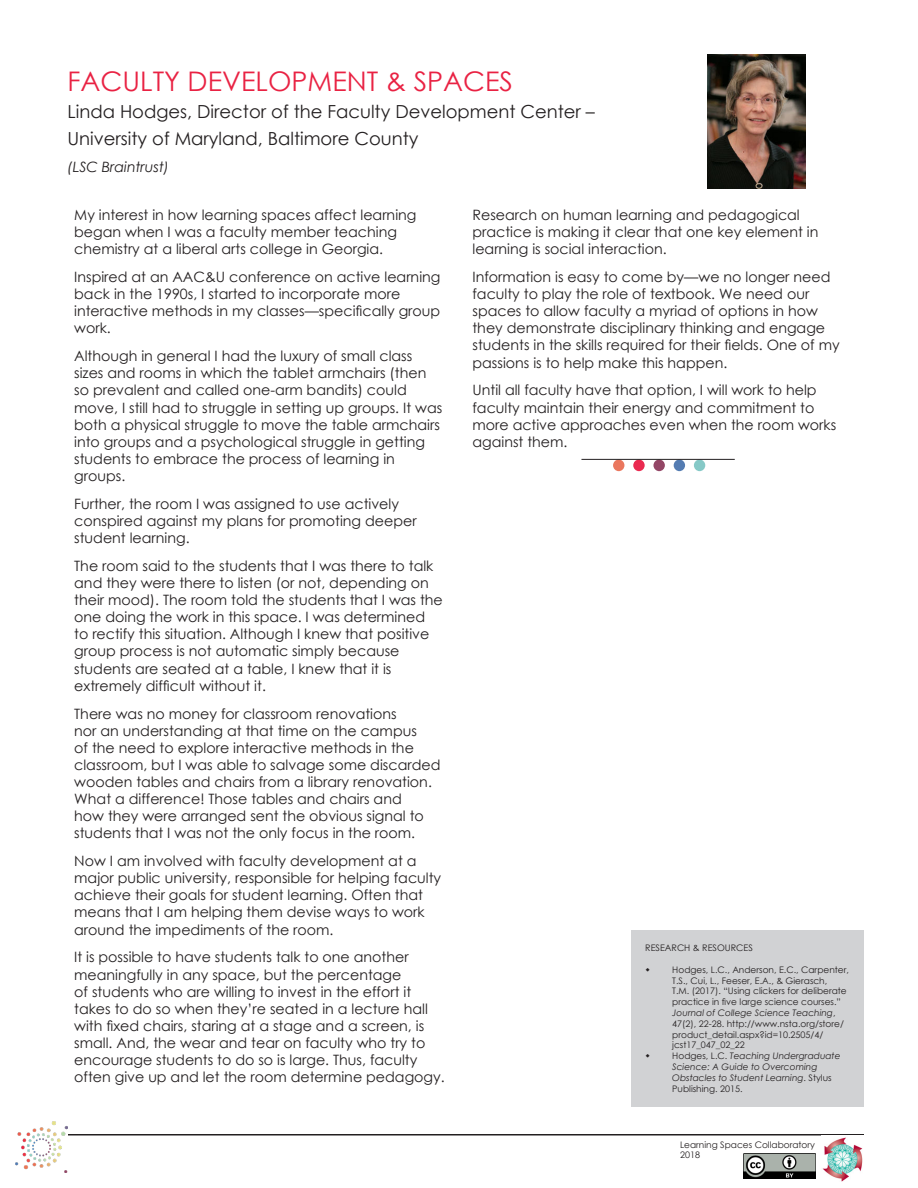
<style>
.page{position:relative;width:918px;height:1188px;background:#fff}
.page>*{position:absolute;margin:0;border:0;box-sizing:border-box;transform-origin:0 0}
.Title_-_First_Page{font:27px "Century Gothic";color:#e92243}
.Title_-_First_Page-2{font:18px/27px "Century Gothic";color:#231f20}
.Body_Text{font:14.25px/17.1px "Century Gothic";color:#231f20}
.Title_-_First_Page-3{font:italic 14.25px "Century Gothic";color:#231f20}
.Body_Text-2{font:9px/10.8px "Century Gothic";color:#231f20}
.t1{font:italic 9px/10.8px "Century Gothic";color:#231f20}
.s1{font-style:italic}
.s2{font-style:normal}
</style>
<div class="page">
<hr style="left:54px;top:1134px;width:810px;height:2px;background:#231f20">
<img style="left:822px;top:1137px;width:41px;height:45px">
<img style="left:743px;top:1153px;width:73px;height:26px">
<img style="left:15px;top:1122px;width:53px;height:51px">
<img style="left:707px;top:54px;width:99px;height:135px">
<div style="left:633px;top:460px;width:12px;height:11px;background:#ea2a50;border-radius:50%"></div>
<div style="left:613px;top:460px;width:11px;height:11px;background:#ea775e;border-radius:50%"></div>
<div style="left:653px;top:460px;width:12px;height:11px;background:#934666;border-radius:50%"></div>
<div style="left:674px;top:460px;width:11px;height:11px;background:#547cb2;border-radius:50%"></div>
<div style="left:694px;top:460px;width:11px;height:11px;background:#86c9c7;border-radius:50%"></div>
<hr style="left:581px;top:459px;width:154px;height:1px;background:#231f20">
<div style="left:632px;top:931px;width:232px;height:176px;background:#d1d2d4"></div>
<p class="Title_-_First_Page" style="left:68px;top:63px;width:447px">FACULTY DEVELOPMENT &amp; SPACES</p>
<p class="Title_-_First_Page-2" style="left:68px;top:98px;width:529px">Linda Hodges, Director of the Faculty Development Center –<br>University of Maryland, Baltimore County</p>
<p class="Title_-_First_Page-3" style="left:68px;top:157px;width:103px">(LSC Braintrust)</p>
<p class="Body_Text" style="left:74px;top:206px;width:344px">My interest in how learning spaces affect learning began when I was a faculty member teaching chemistry at a liberal arts college in Georgia.</p>
<p class="Body_Text" style="left:74px;top:268px;width:368px">Inspired at an AAC&amp;U conference on active learning back in the 1990s, I started to incorporate more interactive methods in my classes—specifically group work.</p>
<p class="Body_Text" style="left:74px;top:347px;width:370px">Although in general I had the luxury of small class sizes and rooms in which the tablet armchairs (then so prevalent and called one-arm bandits) could move, I still had to struggle in setting up groups. It was both a physical struggle to move the table armchairs into groups and a psychological struggle in getting students to embrace the process of learning in groups.</p>
<p class="Body_Text" style="left:74px;top:495px;width:344px">Further, the room I was assigned to use actively conspired against my plans for promoting deeper student learning.</p>
<p class="Body_Text" style="left:74px;top:557px;width:370px">The room said to the students that I was there to talk and they were there to listen (or not, depending on their mood). The room told the students that I was the one doing the work in this space. I was determined to rectify this situation. Although I knew that positive group process is not automatic simply because students are seated at a table, I knew that it is extremely difficult without it.</p>
<p class="Body_Text" style="left:74px;top:705px;width:368px">There was no money for classroom renovations<br>nor an understanding at that time on the campus<br>of the need to explore interactive methods in the classroom, but I was able to salvage some discarded wooden tables and chairs from a library renovation.<br>What a difference! Those tables and chairs and<br>how they were arranged sent the obvious signal to students that I was not the only focus in the room.</p>
<p class="Body_Text" style="left:74px;top:852px;width:368px">Now I am involved with faculty development at a major public university, responsible for helping faculty achieve their goals for student learning. Often that means that I am helping them devise ways to work around the impediments of the room.</p>
<p class="Body_Text" style="left:74px;top:949px;width:372px">It is possible to have students talk to one another meaningfully in any space, but the percentage<br>of students who are willing to invest in the effort it takes to do so when they’re seated in a lecture hall with fixed chairs, staring at a stage and a screen, is small. And, the wear and tear on faculty who try to encourage students to do so is large. Thus, faculty often give up and let the room determine pedagogy.</p>
<p class="Body_Text" style="left:472px;top:206px;width:347px">Research on human learning and pedagogical practice is making it clear that one key element in learning is social interaction.</p>
<p class="Body_Text" style="left:472px;top:268px;width:369px">Information is easy to come by—we no longer need faculty to play the role of textbook. We need our spaces to allow faculty a myriad of options in how they demonstrate disciplinary thinking and engage students in the skills required for their fields. One of my passions is to help make this happen.</p>
<p class="Body_Text" style="left:472px;top:382px;width:365px">Until all faculty have that option, I will work to help faculty maintain their energy and commitment to more active approaches even when the room works against them.</p>
<p class="Body_Text-2" style="left:645px;top:942px;width:109px">RESEARCH &amp; RESOURCES</p>
<p class="Body_Text-2" style="left:672px;top:964px;width:178px">Hodges, L.C., Anderson, E.C., Carpenter, T.S., Cui, L., Feeser, E.A., &amp; Gierasch,<br>T.M. (2017). “Using clickers for deliberate practice in five large science courses.” <span class="s1">Journal of College Science Teaching</span>, 47(2), 22-28. http://www.nsta.org/store/ product_detail.aspx?id=10.2505/4/ jcst17_047_02_22</p>
<p class="t1" style="left:672px;top:1050px;width:170px"><span class="s2">Hodges, L.C.</span> Teaching Undergraduate<br>Science: A Guide to Overcoming<br>Obstacles to Student Learning<span class="s2">. Stylus<br>Publishing. 2015.</span></p>
<p class="Body_Text-2" style="left:680px;top:1139px;width:136px">Learning Spaces Collaboratory<br>2018</p>
</div>
